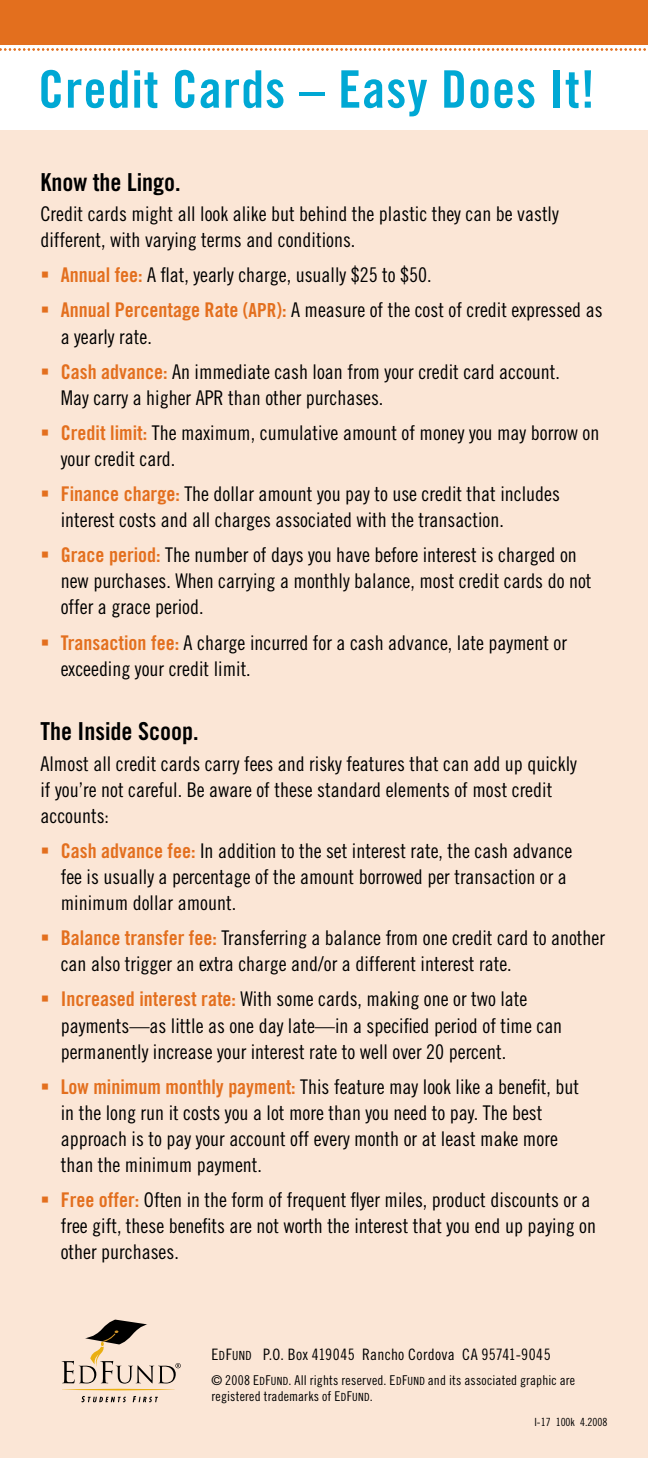
<style>
.page{position:relative;width:648px;height:1458px;background:#fff}
.page>*{position:absolute;margin:0;border:0;box-sizing:border-box;transform-origin:0 0}
.Head{font:51.75px "Trade Gothic Bold Cond Twenty";letter-spacing:.02em;color:#00a8d4}
.Subhead{font:24.75px "Trade Gothic Bold Cond Twenty";color:#000}
.List{font:20.25px/26.1px "Trade Gothic Cond Eighteen";color:#000}
.Body{font:20.25px/26.1px "Trade Gothic Cond Eighteen";color:#000}
.t1{font:15.75px "Trade Gothic Cond Eighteen";letter-spacing:.02em;color:#000}
.t2{font:13.5px/15.8px "Trade Gothic Cond Eighteen";letter-spacing:.015em;color:#000}
.t3{font:11.25px "Trade Gothic Cond Eighteen";color:#000}
.s1{font-family:"Trade Gothic Bold Cond Twenty";color:#e36f1e}
.s2{font-family:"Trade Gothic Bold Cond Twenty";font-size:19.35px;color:#e36f1e}
.s3{font-size:12.6px}
.s4{font-size:11.25px}
</style>
<div class="page">
<div style="left:0;top:0;width:648px;height:45px;background:#e36f1e"></div>
<svg style="left:0;top:48px;width:646px;height:3px"></svg>
<div style="left:0;top:130px;width:648px;height:1328px;background:#fbe6d6"></div>
<svg style="left:81px;top:1396px;width:45px;height:6px"></svg>
<svg style="left:133px;top:1396px;width:25px;height:6px"></svg>
<svg style="left:62px;top:1320px;width:119px;height:70px"></svg>
<p class="Head" style="left:38px;top:58px;width:558px">Credit Cards – Easy Does It!</p>
<p class="Subhead" style="left:40px;top:167px;width:142px">Know the Lingo.</p>
<p class="Body" style="left:40px;top:201px;width:520px">Credit cards might all look alike but behind the plastic they can be vastly different, with varying terms and conditions.</p>
<p class="List" style="left:61px;top:262px;width:372px"><span class="s1">Annual fee:</span> A flat, yearly charge, usually $25 to $50.</p>
<p class="List" style="left:61px;top:297px;width:543px"><span class="s1">Annual Percentage Rate (</span><span class="s2">apr</span><span class="s1">):</span> A measure of the cost of credit expressed as a yearly rate.</p>
<p class="List" style="left:61px;top:358px;width:501px"><span class="s1">Cash advance:</span> An immediate cash loan from your credit card account.<br>May carry a higher APR than other purchases.</p>
<p class="List" style="left:61px;top:419px;width:540px"><span class="s1">Credit limit:</span> The maximum, cumulative amount of money you may borrow on your credit card.</p>
<p class="List" style="left:61px;top:481px;width:501px"><span class="s1">Finance charge:</span> The dollar amount you pay to use credit that includes interest costs and all charges associated with the transaction.</p>
<p class="List" style="left:61px;top:542px;width:532px"><span class="s1">Grace period:</span> The number of days you have before interest is charged on new purchases. When carrying a monthly balance, most credit cards do not offer a grace period.</p>
<p class="List" style="left:61px;top:629px;width:508px"><span class="s1">Transaction fee:</span> A charge incurred for a cash advance, late payment or exceeding your credit limit.</p>
<p class="Subhead" style="left:40px;top:716px;width:160px">The Inside Scoop.</p>
<p class="Body" style="left:40px;top:750px;width:538px">Almost all credit cards carry fees and risky features that can add up quickly if you’re not careful. Be aware of these standard elements of most credit accounts:</p>
<p class="List" style="left:61px;top:837px;width:513px"><span class="s1">Cash advance fee:</span> In addition to the set interest rate, the cash advance fee is usually a percentage of the amount borrowed per transaction or a minimum dollar amount.</p>
<p class="Body" style="left:61px;top:925px;width:546px"><span class="s1">Balance transfer fee:</span> Transferring a balance from one credit card to another can also trigger an extra charge and/or a different interest rate.</p>
<p class="Body" style="left:61px;top:986px;width:503px"><span class="s1">Increased interest rate:</span> With some cards, making one or two late payments—as little as one day late—in a specified period of time can permanently increase your interest rate to well over 20 percent.</p>
<p class="List" style="left:61px;top:1073px;width:520px"><span class="s1">Low minimum monthly payment:</span> This feature may look like a benefit, but in the long run it costs you a lot more than you need to pay. The best approach is to pay your account off every month or at least make more than the minimum payment.</p>
<p class="List" style="left:61px;top:1187px;width:537px"><span class="s1">Free offer:</span> Often in the form of frequent flyer miles, product discounts or a free gift, these benefits are not worth the interest that you end up paying on other purchases.</p>
<p class="t1" style="left:212px;top:1345px;width:341px">E<span class="s3">d</span>F<span class="s3">und</span> P.O. Box 419045 Rancho Cordova CA 95741-9045</p>
<p class="t2" style="left:212px;top:1372px;width:365px">© 2008 E<span class="s4">d</span>F<span class="s4">und</span>. All rights reserved. E<span class="s4">d</span>F<span class="s4">und</span> and its associated graphic are registered trademarks of E<span class="s4">d</span>F<span class="s4">und</span>.</p>
<p class="t3" style="left:534px;top:1416px;width:75px">I-17 100k 4.2008</p>
</div>
